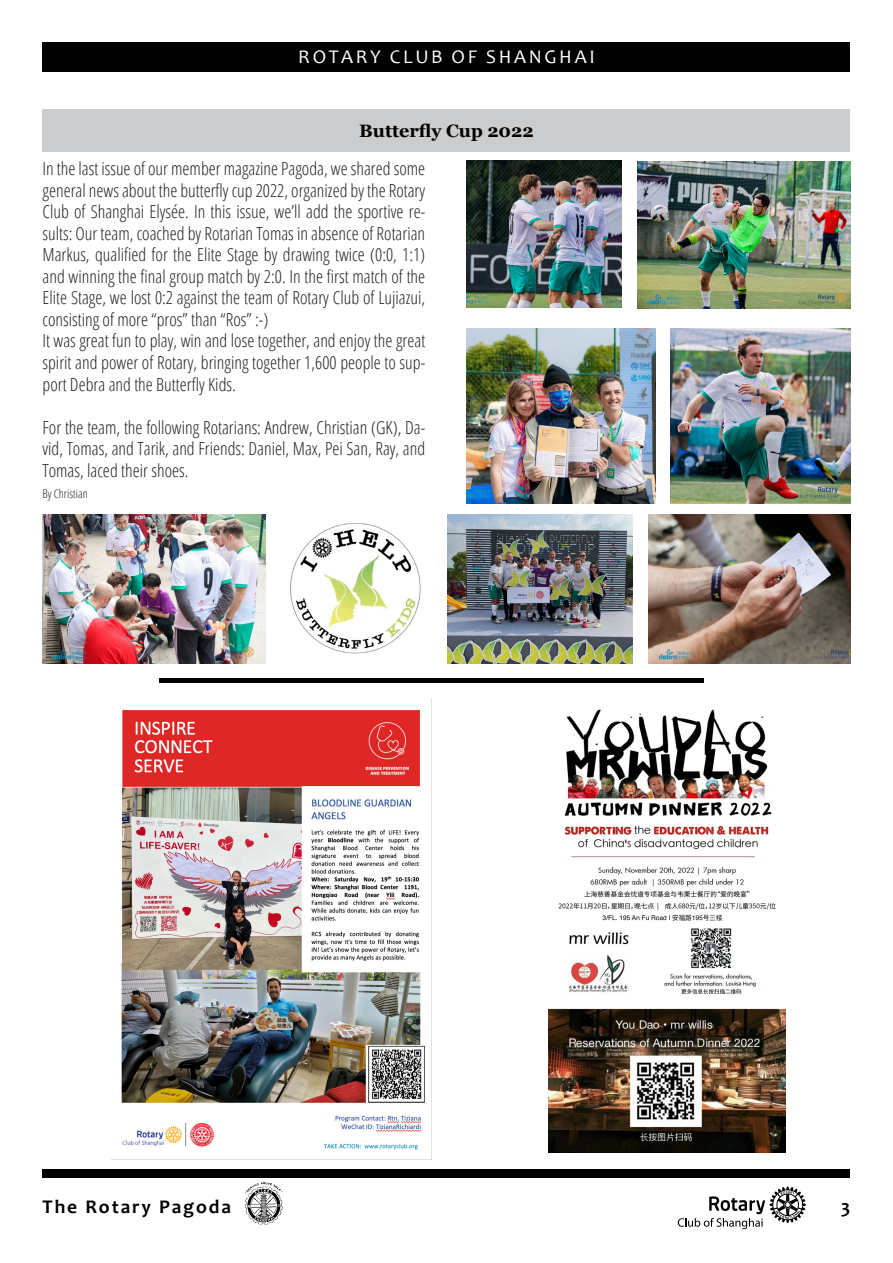
<style>
.page{position:relative;width:893px;height:1263px;background:#fff}
.page>*{position:absolute;margin:0;border:0;box-sizing:border-box;transform-origin:0 0}
.t1{font:19.5px "Candara";letter-spacing:.14em;color:#fff}
.t2{font:700 19.5px "Candara";letter-spacing:.1em;color:#000}
.t3{font:300 18px/21.5px "Open Sans Condensed";color:#231f20;text-align:justify}
.Georgia_black_12{font:700 18px "Georgia";color:#000}
.t4{font:300 12px "Open Sans Condensed";color:#231f20}
</style>
<div class="page">
<div style="left:43px;top:109px;width:807px;height:42px;background:#cbccce"></div>
<hr style="left:159px;top:679px;width:545px;height:4px;background:#000">
<img style="left:637px;top:162px;width:213px;height:147px">
<img style="left:467px;top:328px;width:189px;height:175px">
<img style="left:467px;top:160px;width:155px;height:148px">
<img style="left:43px;top:514px;width:223px;height:149px">
<img style="left:648px;top:514px;width:202px;height:149px">
<img style="left:670px;top:328px;width:180px;height:175px">
<img style="left:290px;top:523px;width:131px;height:131px">
<img style="left:447px;top:514px;width:185px;height:149px">
<img style="left:121px;top:710px;width:304px;height:440px">
<img style="left:549px;top:709px;width:236px;height:444px">
<div style="left:43px;top:43px;width:807px;height:29px;background:#000"></div>
<div style="left:43px;top:1169px;width:807px;height:9px;background:#000"></div>
<svg style="left:245px;top:1182px;width:38px;height:43px"></svg>
<svg style="left:678px;top:1186px;width:128px;height:43px"></svg>
<p class="t1" style="left:298px;top:44px;width:298px">ROTARY CLUB OF SHANGHAI</p>
<p class="Georgia_black_12" style="left:359px;top:117px;width:176px">Butterfly Cup 2022</p>
<p class="t3" style="left:43px;top:157px;width:384px">In the last issue of our member magazine Pagoda, we shared some general news about the butterfly cup 2022, organized by the Rotary Club of Shanghai Elysée. In this issue, we’ll add the sportive re&shy;sults: Our team, coached by Rotarian Tomas in absence of Rotarian Markus, qualified for the Elite Stage by drawing twice (0:0, 1:1) and winning the final group match by 2:0. In the first match of the Elite Stage, we lost 0:2 against the team of Rotary Club of Lujiazui, consisting of more “pros” than “Ros” :-)</p>
<p class="t3" style="left:43px;top:330px;width:384px">It was great fun to play, win and lose together, and enjoy the great spirit and power of Rotary, bringing together 1,600 people to sup&shy;port Debra and the Butterfly Kids.</p>
<p class="t3" style="left:43px;top:416px;width:384px">For the team, the following Rotarians: Andrew, Christian (GK), Da&shy;vid, Tomas, and Tarik, and Friends: Daniel, Max, Pei San, Ray, and Tomas, laced their shoes.</p>
<p class="t4" style="left:43px;top:486px;width:47px">By Christian</p>
<p class="t2" style="left:43px;top:1194px;width:190px">The Rotary Pagoda</p>
<p class="t2" style="left:841px;top:1194px;width:11px">3</p>
</div>
